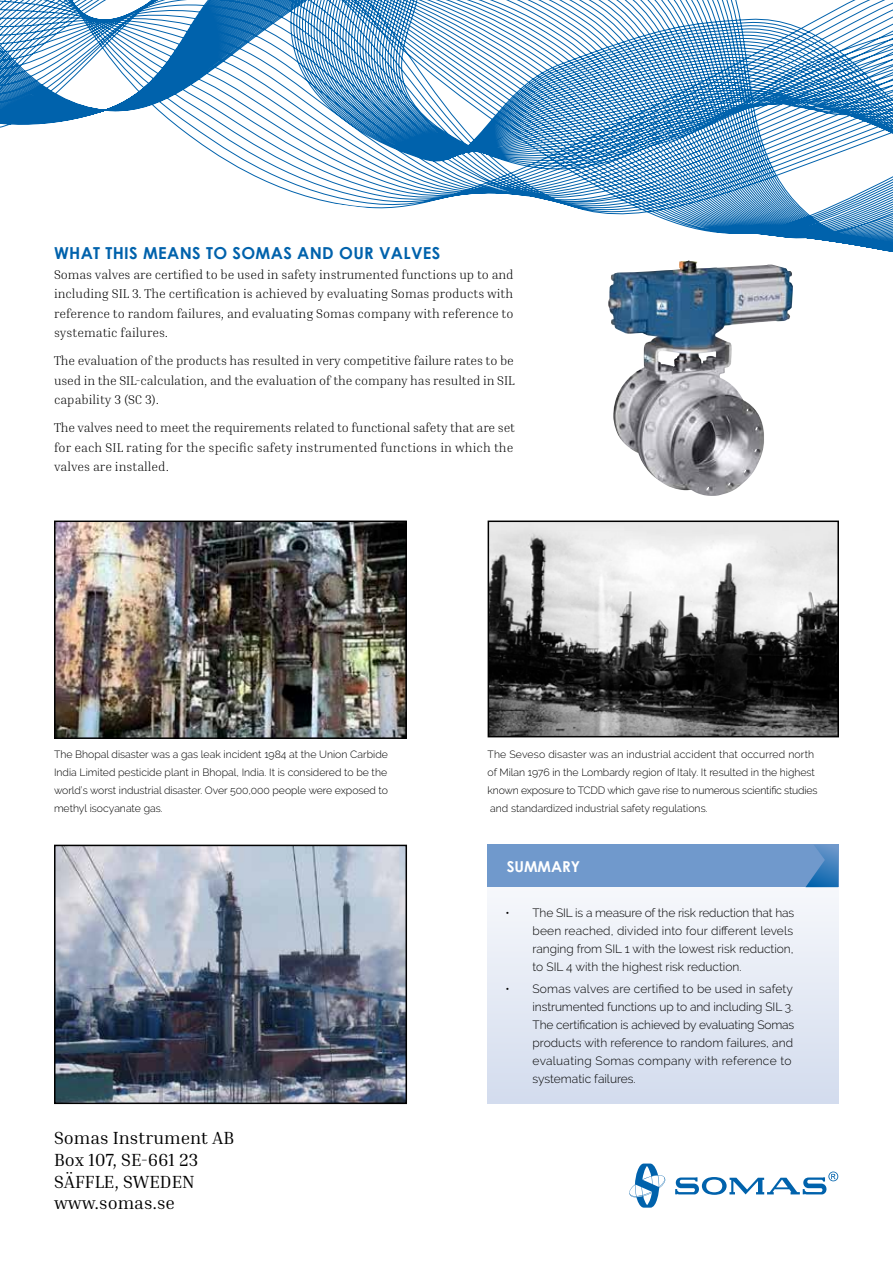
<style>
.page{position:relative;width:893px;height:1263px;background:#fff}
.page>*{position:absolute;margin:0;border:0;box-sizing:border-box;transform-origin:0 0}
.t1{font:18px/21.6px "Inria Serif";color:#000}
.t2{font:700 16.5px "Century Gothic";letter-spacing:.02em;color:#0062ac}
.t3{font:700 15px "Century Gothic";color:#fff}
.t4{font:300 12.75px/19.5px "Inria Serif";color:#000;text-align:justify}
.t5{font:300 12px/18px "Raleway";color:#000;text-align:justify}
.t6{font:300 10.5px/18px "Raleway";letter-spacing:-.005em;color:#000;text-align:justify}
</style>
<div class="page">
<img style="left:613px;top:331px;width:151px;height:165px">
<div style="left:488px;top:845px;width:351px;height:42px;background:#7099cc"></div>
<div style="left:488px;top:887px;width:351px;height:217px;background:linear-gradient(to bottom,#f6f8fb,#d3dcee)"></div>
<img style="left:57px;top:848px;width:347px;height:253px">
<div style="left:54px;top:845px;width:353px;height:259px;border:2px solid #000"></div>
<svg style="left:806px;top:845px;width:32px;height:42px"></svg>
<svg style="left:675px;top:1171px;width:163px;height:24px"></svg>
<svg style="left:629px;top:1163px;width:36px;height:44px"></svg>
<img style="left:57px;top:523px;width:347px;height:213px">
<div style="left:54px;top:520px;width:353px;height:219px;border:2px solid #000"></div>
<img style="left:491px;top:523px;width:345px;height:211px">
<div style="left:488px;top:520px;width:351px;height:217px;border:2px solid #000"></div>
<svg style="left:0;top:0;width:893px;height:331px"></svg>
<p class="t2" style="left:54px;top:240px;width:388px">WHAT THIS MEANS TO SOMAS AND OUR VALVES</p>
<p class="t4" style="left:54px;top:264px;width:461px">Somas valves are certified to be used in safety instrumented functions up to and including SIL 3. The certification is achieved by evaluating Somas products with reference to random failures, and evaluating Somas company with reference to systematic failures.</p>
<p class="t4" style="left:54px;top:351px;width:462px">The evaluation of the products has resulted in very competitive failure rates to be used in the SIL-calculation, and the evaluation of the company has resulted in SIL capability 3 (SC 3).</p>
<p class="t4" style="left:54px;top:418px;width:462px;text-align:left">The valves need to meet the requirements related to functional safety that are set for each SIL rating for the specific safety instrumented functions in which the valves are installed.</p>
<p class="t6" style="left:54px;top:745px;width:335px">The Bhopal disaster was a gas leak incident 1984 at the Union Carbide India Limited pesticide plant in Bhopal, India. It is considered to be the world’s worst industrial disaster. Over 500,000 people were exposed to methyl isocyanate gas.</p>
<p class="t6" style="left:488px;top:745px;width:331px;text-align:left">The Seveso disaster was an industrial accident that occurred north of Milan 1976 in the Lombardy region of Italy. It resulted in the highest known exposure to TCDD which gave rise to numerous scientific studies and standardized industrial safety regulations.</p>
<p class="t3" style="left:507px;top:855px;width:75px">SUMMARY</p>
<h1 class="t1" style="left:54px;top:1127px;width:182px">Somas Instrument AB<br>Box 107, SE-661 23<br>SÄFFLE, SWEDEN www.somas.se</h1>
<p class="t5" style="left:532px;top:904px;width:263px;text-indent:-27px">• The SIL is a measure of the risk reduction that has been reached, divided into four different levels ranging from SIL 1 with the lowest risk reduction, to SIL 4 with the highest risk reduction.</p>
<p class="t5" style="left:532px;top:980px;width:263px;text-align:left;text-indent:-27px">• Somas valves are certified to be used in safety instrumented functions up to and including SIL 3.<br>The certification is achieved by evaluating Somas products with reference to random failures, and evaluating Somas company with reference to systematic failures.</p>
</div>
